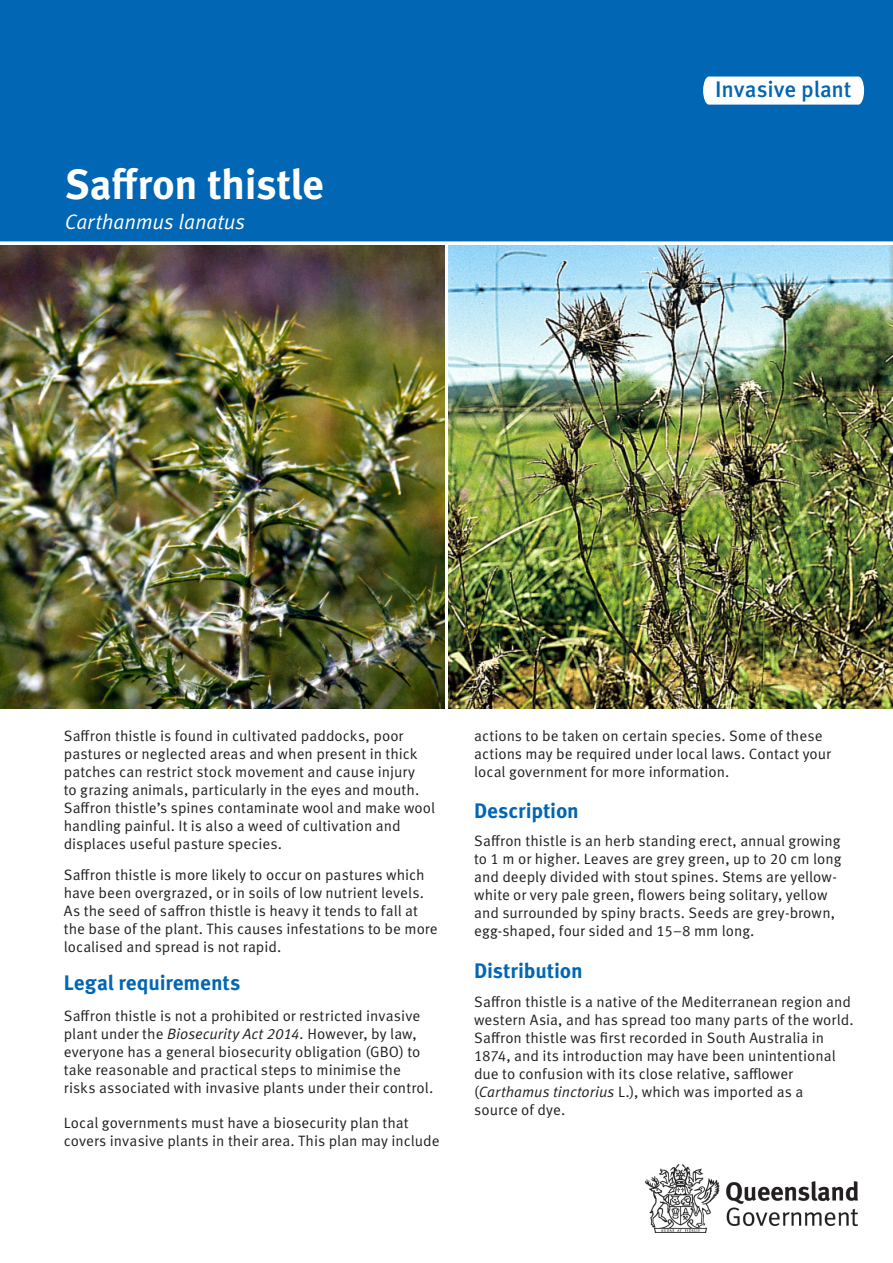
<style>
.page{position:relative;width:893px;height:1263px;background:#fff}
.page>*{position:absolute;margin:0;border:0;box-sizing:border-box;transform-origin:0 0}
.t1{font:700 42px "Meta OT";letter-spacing:-.01em;color:#fff}
.bodycopy{font:500 22.5px "Meta OT";letter-spacing:-.01em;color:#0166b3}
.header01{font:700 21px "Meta OT";letter-spacing:-.005em;color:#0166b3}
.bodycopy-2{font:700 21px "Meta OT";letter-spacing:-.005em;color:#0166b3}
.subtitle{font:italic 21px "Meta OT";letter-spacing:-.01em;color:#fff}
.bodycopy-3{font:15px/18px "Meta OT";letter-spacing:.005em;color:#231f20}
.header01-2{font:15px/18px "Meta OT";color:#231f20}
.s1{font-style:italic}
</style>
<div class="page">
<img style="left:449px;top:246px;width:444px;height:463px">
<img style="left:0;top:246px;width:444px;height:463px">
<div style="left:0;top:0;width:893px;height:242px;background:#0166b3"></div>
<div style="left:703px;top:77px;width:161px;height:28px;background:#fff"></div>
<img style="left:645px;top:1165px;width:213px;height:67px">
<p class="t1" style="left:65px;top:158px;width:260px">Saffron thistle</p>
<p class="subtitle" style="left:65px;top:209px;width:182px">Carthanmus lanatus</p>
<p class="bodycopy" style="left:715px;top:76px;width:138px">Invasive plant</p>
<p class="bodycopy-3" style="left:64px;top:727px;width:373px">Saffron thistle is found in cultivated paddocks, poor pastures or neglected areas and when present in thick patches can restrict stock movement and cause injury<br>to grazing animals, particularly in the eyes and mouth.<br>Saffron thistle’s spines contaminate wool and make wool handling painful. It is also a weed of cultivation and displaces useful pasture species.</p>
<p class="bodycopy-3" style="left:64px;top:866px;width:375px">Saffron thistle is more likely to occur on pastures which have been overgrazed, or in soils of low nutrient levels.<br>As the seed of saffron thistle is heavy it tends to fall at the base of the plant. This causes infestations to be more localised and spread is not rapid.</p>
<p class="bodycopy-2" style="left:64px;top:970px;width:178px">Legal requirements</p>
<p class="bodycopy-3" style="left:64px;top:1007px;width:371px">Saffron thistle is not a prohibited or restricted invasive plant under the <span class="s1">Biosecurity Act 2014.</span> However, by law, everyone has a general biosecurity obligation (GBO) to take reasonable and practical steps to minimise the risks associated with invasive plants under their control.</p>
<p class="header01-2" style="left:64px;top:1114px;width:377px">Local governments must have a biosecurity plan that covers invasive plants in their area. This plan may include</p>
<p class="header01-2" style="left:474px;top:727px;width:358px">actions to be taken on certain species. Some of these actions may be required under local laws. Contact your local government for more information.</p>
<p class="header01" style="left:474px;top:797px;width:106px">Description</p>
<p class="bodycopy-3" style="left:474px;top:832px;width:369px">Saffron thistle is an herb standing erect, annual growing to 1 m or higher. Leaves are grey green, up to 20 cm long and deeply divided with stout spines. Stems are yellow&shy;white or very pale green, flowers being solitary, yellow and surrounded by spiny bracts. Seeds are grey-brown, egg-shaped, four sided and 15–8 mm long.</p>
<p class="header01" style="left:474px;top:958px;width:110px">Distribution</p>
<p class="bodycopy-3" style="left:474px;top:993px;width:381px">Saffron thistle is a native of the Mediterranean region and western Asia, and has spread too many parts of the world.<br>Saffron thistle was first recorded in South Australia in 1874, and its introduction may have been unintentional due to confusion with its close relative, safflower (<span class="s1">Carthamus tinctorius</span> L.), which was imported as a<br>source of dye.</p>
</div>
